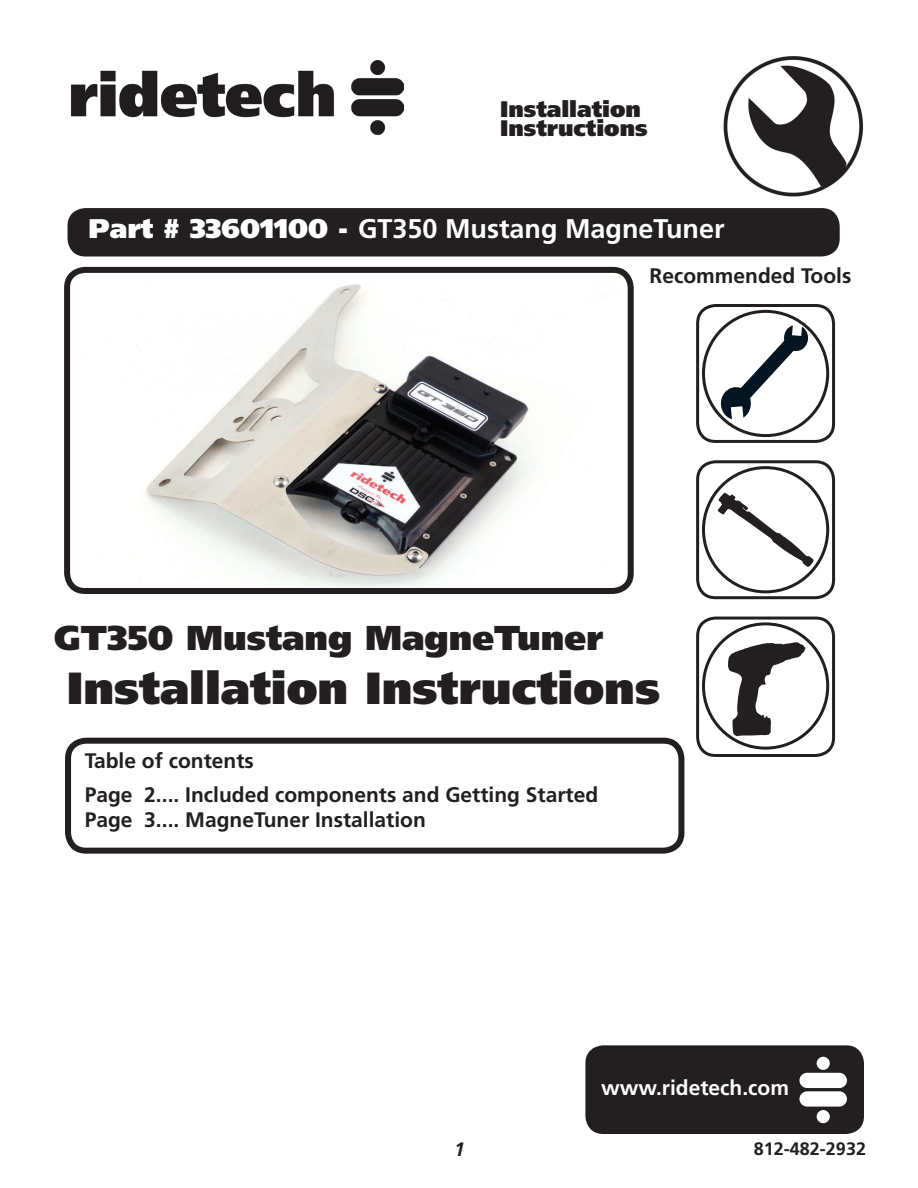
<style>
.page{position:relative;width:918px;height:1188px;background:#fff}
.page>*{position:absolute;margin:0;border:0;box-sizing:border-box;transform-origin:0 0}
.t1{font:900 45px "Frutiger";color:#231f20}
.t2{font:900 34.5px "Frutiger";color:#231f20}
.t3{font:700 27px "Frutiger";color:#fff}
.t4{font:900 22.5px/19.5px "Frutiger";color:#231f20}
.t5{font:700 21px/33.9px "Frutiger";color:#231f20}
.t6{font:700 21px "Frutiger";color:#fff}
.t7{font:italic 700 19.5px "Frutiger";color:#231f20}
.t8{font:700 18px "Frutiger";color:#231f20}
.s1{font-weight:900}
</style>
<div class="page">
<img style="left:723px;top:56px;width:140px;height:141px">
<img style="left:72px;top:61px;width:331px;height:75px">
<img style="left:71px;top:275px;width:556px;height:312px">
<div style="left:696px;top:460px;width:139px;height:139px;border:3px solid #231f20;border-radius:18px"></div>
<svg style="left:718px;top:493px;width:96px;height:74px"></svg>
<div style="left:702px;top:466px;width:127px;height:127px;border:3px solid #231f20;border-radius:50%"></div>
<div style="left:585px;top:1045px;width:279px;height:89px;background:#231f20;border-radius:18px"></div>
<div style="left:799px;top:1073px;width:48px;height:15px;background:#fff;border-radius:8px"></div>
<div style="left:799px;top:1091px;width:48px;height:16px;background:#fff;border-radius:8px"></div>
<div style="left:817px;top:1057px;width:13px;height:13px;background:#fff;border-radius:50%"></div>
<div style="left:817px;top:1110px;width:13px;height:13px;background:#fff;border-radius:50%"></div>
<div style="left:696px;top:304px;width:139px;height:139px;border:3px solid #231f20;border-radius:18px"></div>
<div style="left:702px;top:310px;width:127px;height:127px;border:3px solid #231f20;border-radius:50%"></div>
<svg style="left:719px;top:325px;width:90px;height:94px"></svg>
<div style="left:65px;top:738px;width:619px;height:116px;border:6px solid #231f20;border-radius:18px"></div>
<div style="left:68px;top:208px;width:772px;height:48px;background:#231f20;border-radius:18px"></div>
<div style="left:64px;top:267px;width:570px;height:327px;border:6px solid #231f20;border-radius:18px"></div>
<div style="left:702px;top:622px;width:127px;height:128px;border:3px solid #231f20;border-radius:50%"></div>
<div style="left:696px;top:617px;width:139px;height:140px;border:3px solid #231f20;border-radius:18px"></div>
<svg style="left:728px;top:642px;width:77px;height:94px"></svg>
<p class="t4" style="left:500px;top:101px;width:149px">Installation<br>Instructions</p>
<p class="t3" style="left:89px;top:218px;width:638px"><span class="s1">Part # 33601100 -</span> GT350 Mustang MagneTuner</p>
<p class="t5" style="left:650px;top:260px;width:203px">Recommended Tools</p>
<h2 class="t2" style="left:54px;top:624px;width:551px">GT350 Mustang MagneTuner</h2>
<h1 class="t1" style="left:67px;top:670px;width:595px">Installation Instructions</h1>
<p class="t5" style="left:85px;top:745px;width:515px">Table of contents<br>Page 2.... Included components and Getting Started</p>
<p class="t5" style="left:85px;top:804px;width:343px">Page 3.... MagneTuner Installation</p>
<p class="t6" style="left:601px;top:1079px;width:189px">www.ridetech.com</p>
<p class="t7" style="left:454px;top:1142px;width:12px">1</p>
<p class="t8" style="left:754px;top:1142px;width:114px">812-482-2932</p>
</div>
